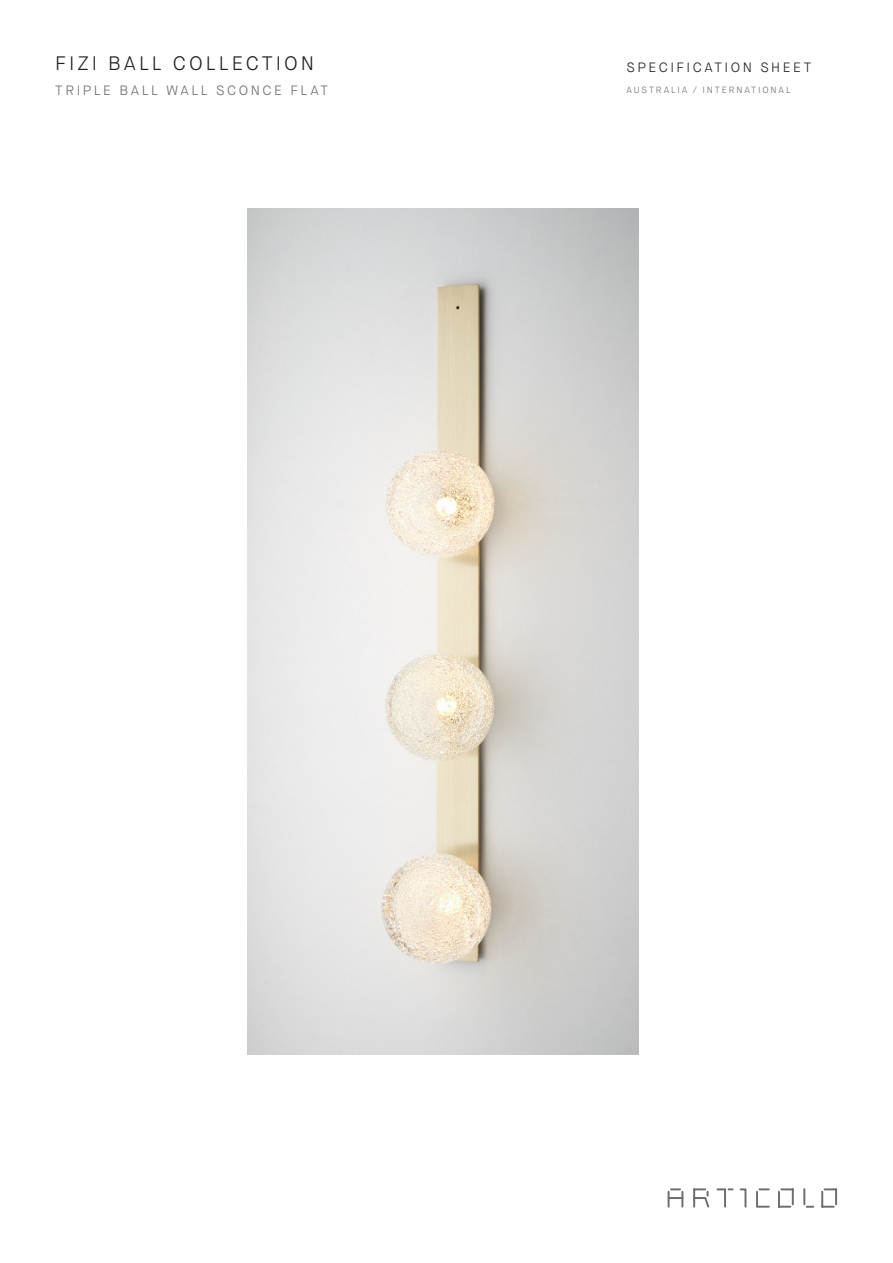
<style>
.page{position:relative;width:893px;height:1263px;background:#fff}
.page>*{position:absolute;margin:0;border:0;box-sizing:border-box;transform-origin:0 0}
.t1{font:300 19.5px "Maison Neue";letter-spacing:.15em;color:#231f20}
.t2{font:300 13.5px "Maison Neue";letter-spacing:.19em;color:#6c6d70}
.t3{font:300 13.5px "Maison Neue";letter-spacing:.185em;color:#231f20}
.t4{font:300 9px "Maison Neue";letter-spacing:.205em;color:#6c6d70}
</style>
<div class="page">
<svg style="left:667px;top:1188px;width:171px;height:20px"></svg>
<img style="left:247px;top:208px;width:391px;height:846px">
<p class="t1" style="left:55px;top:51px;width:260px">FIZI BALL COLLECTION</p>
<p class="t2" style="left:55px;top:82px;width:274px">TRIPLE BALL WALL SCONCE FLAT</p>
<p class="t3" style="left:627px;top:59px;width:186px">SPECIFICATION SHEET</p>
<p class="t4" style="left:627px;top:84px;width:166px">AUSTRALIA / INTERNATIONAL</p>
</div>
